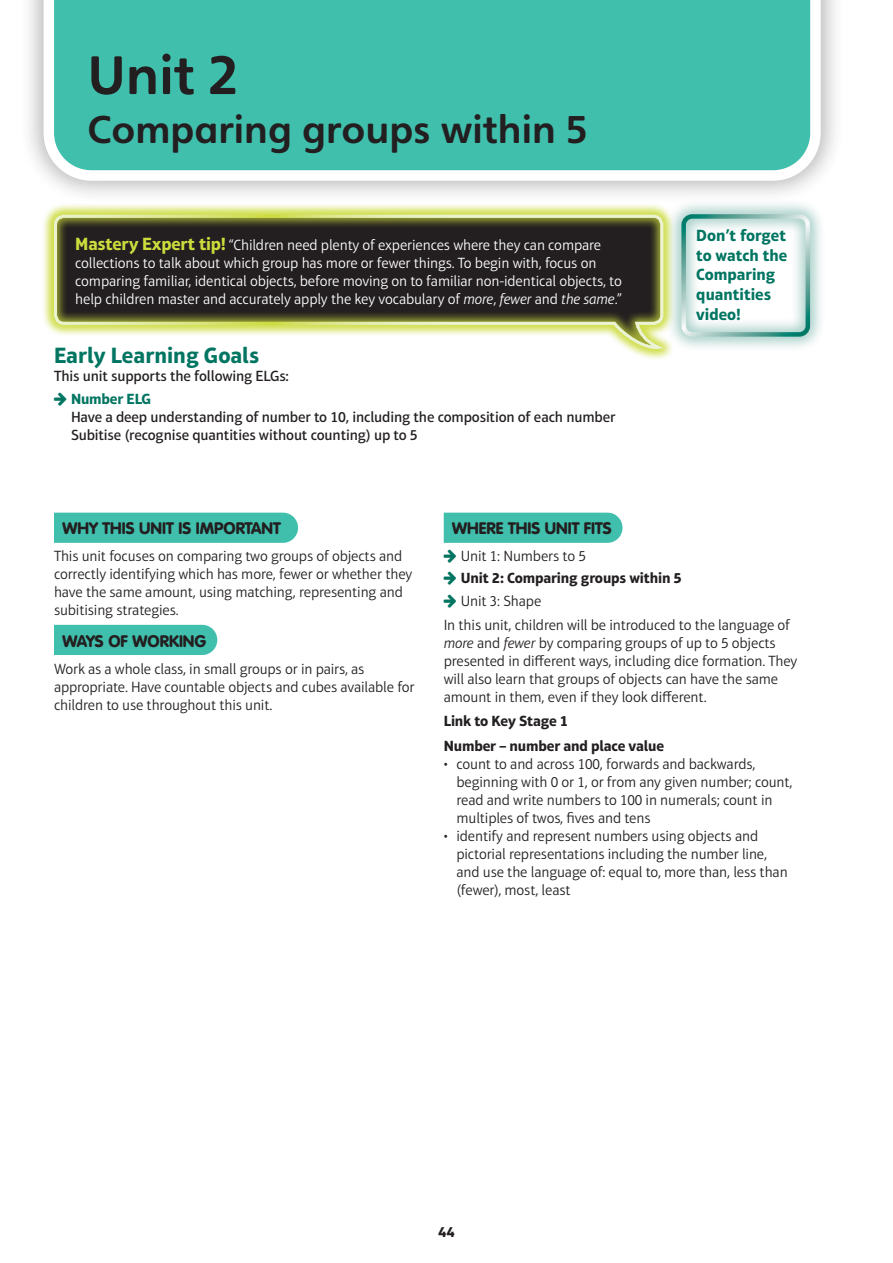
<style>
.page{position:relative;width:893px;height:1263px;background:#fff}
.page>*{position:absolute;margin:0;border:0;box-sizing:border-box;transform-origin:0 0}
.t1{font:700 52.5px "Heinemann Roman";color:#231f20}
.t2{font:700 37.5px "Heinemann Roman";color:#231f20}
.t3{font:700 22.5px "Aptifer Sans LT Pro";color:#007561}
.t4{font:900 16.5px "VAG Rounded LT Pro";color:#231f20}
.t5{font:700 16.5px/19.5px "Aptifer Sans LT Pro";color:#007561}
.t6{font:300 15px/18px "Aptifer Sans LT Pro";letter-spacing:-.01em;color:#231f20}
.t7{font:300 15px/18px "Aptifer Sans LT Pro";letter-spacing:-.01em;color:#fff}
.t8{font:500 15px/18px "Aptifer Sans LT Pro";letter-spacing:-.01em;color:#231f20}
.t9{font:700 15px/24.3px "Aptifer Sans LT Pro";letter-spacing:-.01em;color:#231f20}
.t10{font:700 15px "Aptifer Sans LT Pro";letter-spacing:-.01em;color:#007561}
.s1{font-weight:700;font-size:18px;color:#ccdc3d}
.s2{font-style:italic}
</style>
<div class="page">
<div style="left:42px;top:203px;width:633px;height:158px;background:#ccdc3d;opacity:.75"></div>
<svg style="left:52px;top:213px;width:614px;height:136px"></svg>
<div style="left:666px;top:199px;width:160px;height:154px;background:#007561;opacity:.43"></div>
<div style="left:681px;top:214px;width:129px;height:123px;border:4px solid #fff;border-radius:9px"></div>
<div style="left:20px;top:0;width:825px;height:205px;background:#231f20;opacity:.3"></div>
<svg style="left:44px;top:0;width:777px;height:181px"></svg>
<div style="left:444px;top:513px;width:178px;height:30px;background:#40bfad"></div>
<div style="left:54px;top:513px;width:244px;height:30px;background:#40bfad"></div>
<div style="left:54px;top:625px;width:163px;height:30px;background:#40bfad"></div>
<h1 class="t1" style="left:87px;top:43px;width:152px">Unit 2</h1>
<h2 class="t2" style="left:87px;top:106px;width:502px">Comparing groups within 5</h2>
<p class="t7" style="left:75px;top:235px;width:548px"><span class="s1">Mastery Expert tip!</span> “Children need plenty of experiences where they can compare collections to talk about which group has more or fewer things. To begin with, focus on comparing familiar, identical objects, before moving on to familiar non-identical objects, to help children master and accurately apply the key vocabulary of <span class="s2">more</span>, <span class="s2">fewer</span> and <span class="s2">the same</span>.”</p>
<h3 class="t3" style="left:54px;top:342px;width:207px">Early Learning Goals</h3>
<p class="t8" style="left:54px;top:367px;width:237px">This unit supports the following ELGs:</p>
<p class="t10" style="left:71px;top:389px;width:82px">Number ELG</p>
<p class="t8" style="left:71px;top:408px;width:546px">Have a deep understanding of number to 10, including the composition of each number<br>Subitise (recognise quantities without counting) up to 5</p>
<p class="t5" style="left:696px;top:226px;width:92px">Don’t forget to watch the<br>Comparing quantities video!</p>
<p class="t4" style="left:63px;top:517px;width:220px">WHY THIS UNIT IS IMPORTANT</p>
<p class="t6" style="left:54px;top:547px;width:360px">This unit focuses on comparing two groups of objects and correctly identifying which has more, fewer or whether they have the same amount, using matching, representing and subitising strategies.</p>
<p class="t4" style="left:63px;top:630px;width:145px">WAYS OF WORKING</p>
<p class="t6" style="left:54px;top:660px;width:362px">Work as a whole class, in small groups or in pairs, as appropriate. Have countable objects and cubes available for children to use throughout this unit.</p>
<p class="t4" style="left:452px;top:517px;width:161px">WHERE THIS UNIT FITS</p>
<p class="t6" style="left:461px;top:547px;width:127px">Unit 1: Numbers to 5</p>
<p class="t9" style="left:461px;top:566px;width:223px">Unit 2: Comparing groups within 5</p>
<p class="t6" style="left:444px;top:588px;width:348px;line-height:24.3px;text-indent:17px">Unit 3: Shape<br>In this unit, children will be introduced to the language of</p>
<p class="t6" style="left:444px;top:634px;width:355px"><span class="s2">more</span> and <span class="s2">fewer</span> by comparing groups of up to 5 objects presented in different ways, including dice formation. They will also learn that groups of objects can have the same amount in them, even if they look different.</p>
<p class="t9" style="left:444px;top:709px;width:222px">Link to Key Stage 1<br>Number – number and place value</p>
<p class="t6" style="left:456px;top:755px;width:338px;text-indent:-13px">• count to and across 100, forwards and backwards, beginning with 0 or 1, or from any given number; count, read and write numbers to 100 in numerals; count in multiples of twos, fives and tens</p>
<p class="t6" style="left:456px;top:827px;width:333px;text-indent:-13px">• identify and represent numbers using objects and pictorial representations including the number line, and use the language of: equal to, more than, less than (fewer), most, least</p>
<p class="t9" style="left:438px;top:1220px;width:18px">44</p>
</div>
